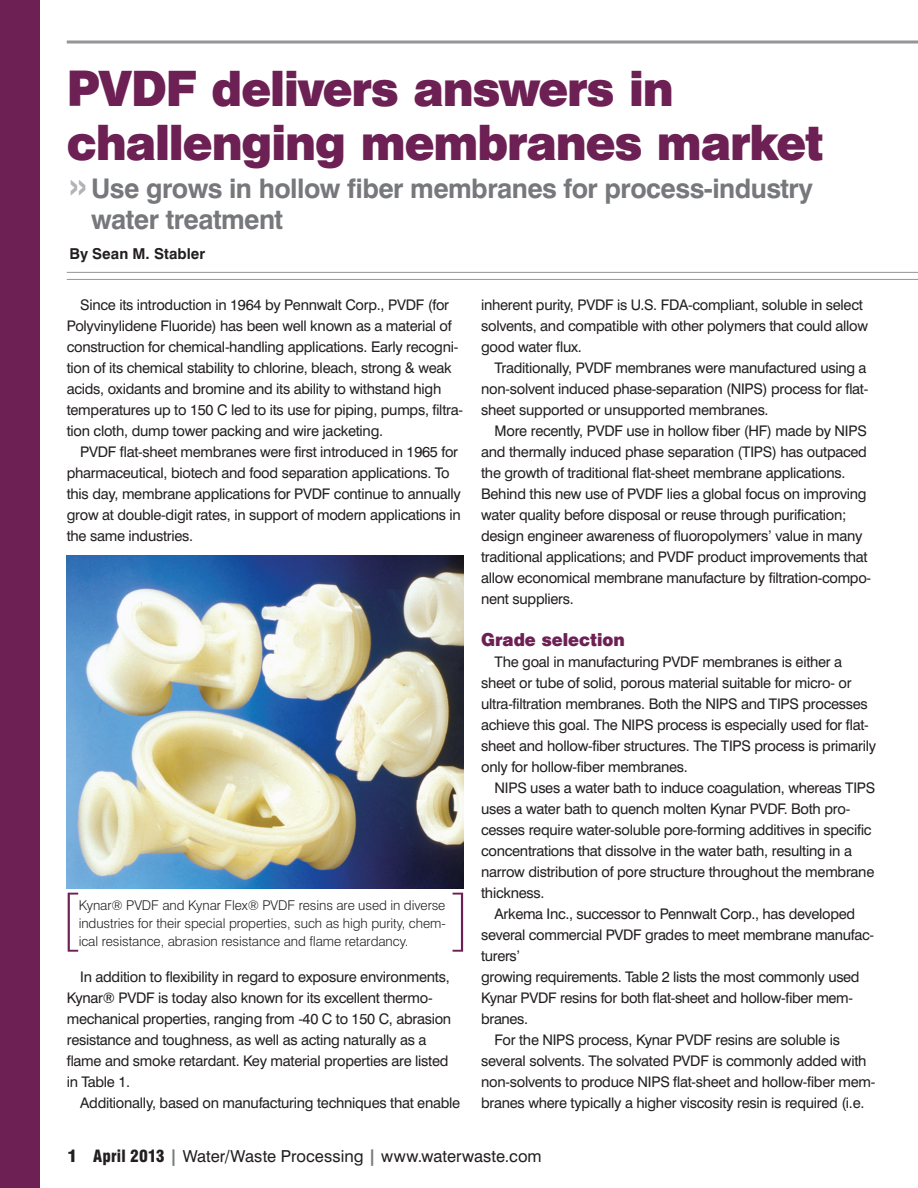
<style>
.page{position:relative;width:918px;height:1188px;background:#fff}
.page>*{position:absolute;margin:0;border:0;box-sizing:border-box;transform-origin:0 0}
.t1{font:45px/54px "Swiss 721 BT Black No 2";letter-spacing:-.02em;color:#6c2053}
.t2{font:700 39px "Swiss 721 BT";color:#b2b3b7}
.t3{font:700 27px/31.5px "Swiss 721 BT";letter-spacing:-.02em;color:#76787b}
.t4{font:16.5px "Swiss 721 BT";letter-spacing:.005em;color:#231f20}
.WWPR_body_copy{font:16.5px "Swiss 721 BT Black No 2";color:#6c2053}
.t5{font:700 15px "Swiss 721 BT";letter-spacing:.005em;color:#231f20}
.WWPR_body_copy-2{font:14.7px/21px "Swiss 721 BT";letter-spacing:-.02em;color:#231f20}
.WWPR_caption{font:300 13.5px/18px "Swiss 721 BT";letter-spacing:-.005em;color:#231f20;text-align:justify}
.s1{font-weight:800;font-size:18px}
.s2{font-weight:900;font-stretch:condensed}
.s3{font-weight:800;color:#76787b}
</style>
<div class="page">
<div style="left:0;top:0;width:40px;height:1188px;background:#6c2053"></div>
<svg style="left:67px;top:40px;width:851px;height:4px;background:#adafb1"></svg>
<hr style="left:67px;top:272px;width:851px;height:1px;background:#939598">
<hr style="left:67px;top:279px;width:851px;height:1px;background:#939598">
<img style="left:67px;top:555px;width:396px;height:333px">
<svg style="left:453px;top:893px;width:10px;height:59px"></svg>
<svg style="left:68px;top:893px;width:10px;height:59px"></svg>
<p class="t1" style="left:67px;top:60px;width:759px">PVDF delivers answers in challenging membranes market</p>
<p class="t3" style="left:91px;top:172px;width:723px">Use grows in hollow fiber membranes for process-industry water treatment</p>
<p class="t2" style="left:69px;top:161px;width:19px">»</p>
<p class="t5" style="left:69px;top:245px;width:137px">By Sean M. Stabler</p>
<p class="WWPR_body_copy-2" style="left:67px;top:295px;width:398px;text-indent:14px">Since its introduction in 1964 by Pennwalt Corp., PVDF (for Polyvinylidene Fluoride) has been well known as a material of construction for chemical-handling applications. Early recogni&shy;tion of its chemical stability to chlorine, bleach, strong &amp; weak acids, oxidants and bromine and its ability to withstand high temperatures up to 150 C led to its use for piping, pumps, filtra&shy;tion cloth, dump tower packing and wire jacketing.</p>
<p class="WWPR_body_copy-2" style="left:67px;top:442px;width:396px;text-indent:14px">PVDF flat-sheet membranes were first introduced in 1965 for pharmaceutical, biotech and food separation applications. To this day, membrane applications for PVDF continue to annually grow at double-digit rates, in support of modern applications in the same industries.</p>
<p class="WWPR_body_copy-2" style="left:481px;top:295px;width:389px">inherent purity, PVDF is U.S. FDA-compliant, soluble in select solvents, and compatible with other polymers that could allow good water flux.</p>
<p class="WWPR_body_copy-2" style="left:481px;top:358px;width:389px;text-align:justify;text-indent:14px">Traditionally, PVDF membranes were manufactured using a non-solvent induced phase-separation (NIPS) process for flat&shy;sheet supported or unsupported membranes.</p>
<p class="WWPR_body_copy-2" style="left:481px;top:421px;width:392px;text-indent:14px">More recently, PVDF use in hollow fiber (HF) made by NIPS and thermally induced phase separation (TIPS) has outpaced the growth of traditional flat-sheet membrane applications.<br>Behind this new use of PVDF lies a global focus on improving water quality before disposal or reuse through purification; design engineer awareness of fluoropolymers’ value in many traditional applications; and PVDF product improvements that allow economical membrane manufacture by filtration-compo&shy;nent suppliers.</p>
<p class="WWPR_body_copy" style="left:481px;top:629px;width:145px">Grade selection</p>
<p class="WWPR_body_copy-2" style="left:481px;top:652px;width:397px;text-indent:14px">The goal in manufacturing PVDF membranes is either a sheet or tube of solid, porous material suitable for micro- or ultra-filtration membranes. Both the NIPS and TIPS processes achieve this goal. The NIPS process is especially used for flat&shy;sheet and hollow-fiber structures. The TIPS process is primarily only for hollow-fiber membranes.</p>
<p class="WWPR_body_copy-2" style="left:481px;top:778px;width:396px;text-indent:14px">NIPS uses a water bath to induce coagulation, whereas TIPS uses a water bath to quench molten Kynar PVDF. Both pro&shy;cesses require water-soluble pore-forming additives in specific concentrations that dissolve in the water bath, resulting in a narrow distribution of pore structure throughout the membrane thickness.</p>
<p class="WWPR_body_copy-2" style="left:481px;top:904px;width:394px;text-indent:14px">Arkema Inc., successor to Pennwalt Corp., has developed several commercial PVDF grades to meet membrane manufac&shy;turers’<br>growing requirements. Table 2 lists the most commonly used Kynar PVDF resins for both flat-sheet and hollow-fiber mem&shy;branes.</p>
<p class="WWPR_body_copy-2" style="left:481px;top:1030px;width:396px;text-indent:14px">For the NIPS process, Kynar PVDF resins are soluble is several solvents. The solvated PVDF is commonly added with non-solvents to produce NIPS flat-sheet and hollow-fiber mem&shy;branes where typically a higher viscosity resin is required (i.e.</p>
<p class="t4" style="left:67px;top:1146px;width:477px"><span class="s1">1</span> <span class="s2">April 2013</span> <span class="s3">|</span> Water/Waste Processing <span class="s3">|</span> www.waterwaste.com</p>
<p class="WWPR_caption" style="left:79px;top:896px;width:369px">Kynar® PVDF and Kynar Flex® PVDF resins are used in diverse industries for their special properties, such as high purity, chem&shy;ical resistance, abrasion resistance and flame retardancy.</p>
<p class="WWPR_body_copy-2" style="left:67px;top:967px;width:386px;text-indent:14px">In addition to flexibility in regard to exposure environments, Kynar® PVDF is today also known for its excellent thermo&shy;mechanical properties, ranging from -40 C to 150 C, abrasion resistance and toughness, as well as acting naturally as a flame and smoke retardant. Key material properties are listed in Table 1.</p>
<p class="WWPR_body_copy-2" style="left:80px;top:1093px;width:382px">Additionally, based on manufacturing techniques that enable</p>
</div>
